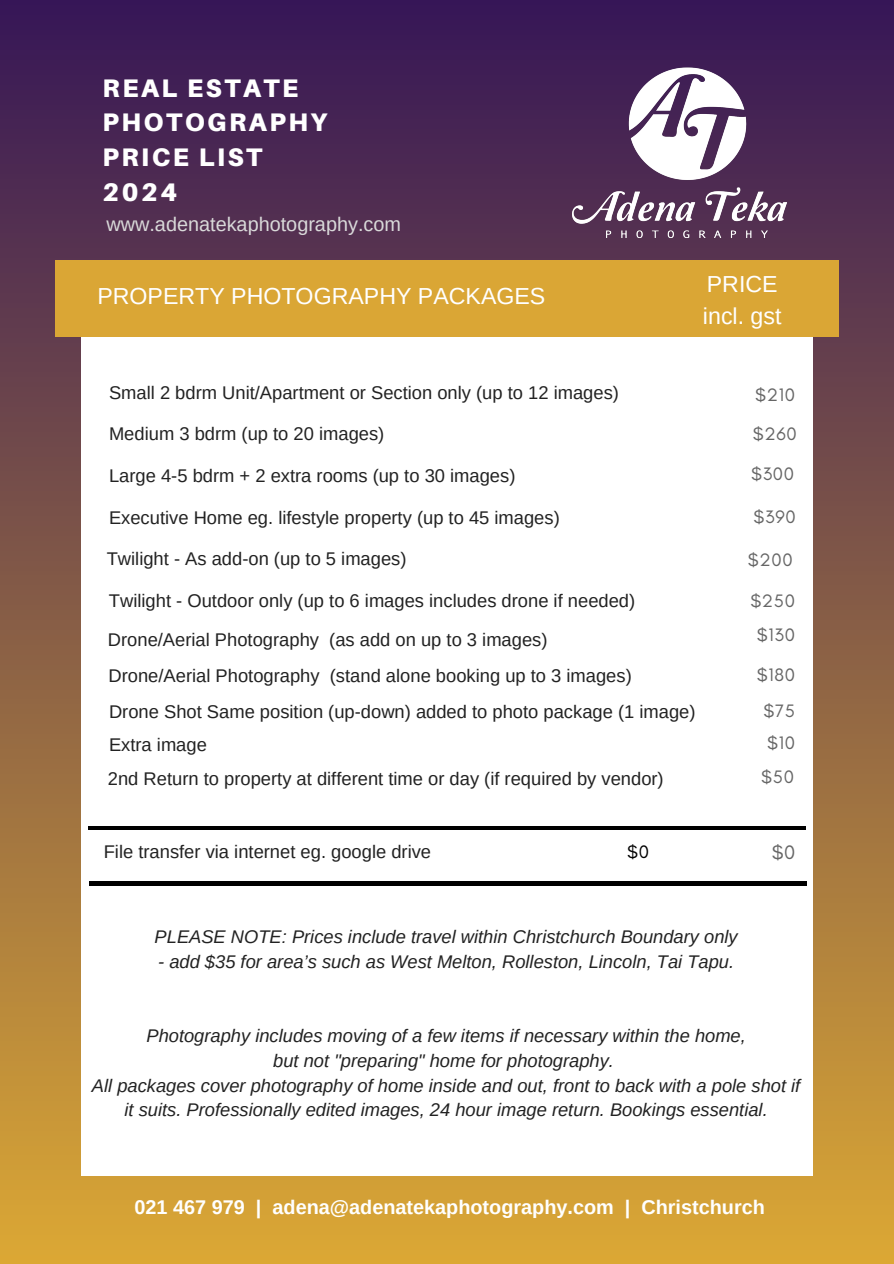
<style>
.page{position:relative;width:894px;height:1264px;background:#fff}
.page>*{position:absolute;margin:0;border:0;box-sizing:border-box;transform-origin:0 0}
.t1{font:900 25.35px/34.8px "Aileron";letter-spacing:.1em;color:#fff}
.t2{font:23.1px/31.5px "Arimo";color:#fff}
.t3{font:700 19.8px "Arimo";color:#fff}
.t4{font:19.8px "Arimo";color:#d9d9d9}
.t5{font:19.8px "Glacial Indifference";color:#666}
.t6{font:18.3px "Arimo";color:#222}
.t7{font:italic 18.3px/24.8px "Arimo";color:#222;text-align:center}
.t8{font:18.3px "Glacial Indifference";letter-spacing:.04em;color:#666}
.t9{font:18.3px "Glacial Indifference";color:#000}
</style>
<div class="page">
<div style="left:0;top:0;width:893px;height:1263px;background:linear-gradient(to bottom,#371757,#ddaa37)"></div>
<div style="left:81px;top:379px;width:731px;height:747px;background:#fff"></div>
<div style="left:81px;top:322px;width:731px;height:57px;background:#fff"></div>
<div style="left:81px;top:1126px;width:731px;height:49px;background:#fff"></div>
<div style="left:55px;top:260px;width:783px;height:77px;background:#daa635"></div>
<hr style="left:88px;top:826px;width:717px;height:3px;background:#000">
<img style="left:533px;top:49px;width:299px;height:211px">
<hr style="left:90px;top:881px;width:716px;height:4px;background:#000">
<p class="t1" style="left:102px;top:70px;width:226px">REAL ESTATE<br>PHOTOGRAPHY<br>PRICE LIST<br>2024</p>
<p class="t4" style="left:106px;top:213px;width:296px">www.adenatekaphotography.com</p>
<p class="t2" style="left:97px;top:280px;width:449px">PROPERTY PHOTOGRAPHY PACKAGES</p>
<p class="t6" style="left:109px;top:383px;width:511px">Small 2 bdrm Unit/Apartment or Section only (up to 12 images)</p>
<p class="t2" style="left:702px;top:268px;width:80px">PRICE incl. gst</p>
<p class="t8" style="left:755px;top:383px;width:41px">$210</p>
<p class="t6" style="left:109px;top:423px;width:277px">Medium 3 bdrm (up to 20 images)</p>
<p class="t8" style="left:752px;top:423px;width:45px">$260</p>
<p class="t6" style="left:109px;top:465px;width:408px">Large 4-5 bdrm + 2 extra rooms (up to 30 images)</p>
<p class="t8" style="left:751px;top:463px;width:45px">$300</p>
<h2 class="t6" style="left:109px;top:507px;width:452px">Executive Home eg. lifestyle property (up to 45 images)</h2>
<p class="t8" style="left:753px;top:505px;width:44px">$390</p>
<p class="t6" style="left:107px;top:548px;width:301px">Twilight - As add-on (up to 5 images)</p>
<p class="t8" style="left:747px;top:548px;width:46px">$200</p>
<p class="t6" style="left:109px;top:591px;width:527px">Twilight - Outdoor only (up to 6 images includes drone if needed)</p>
<p class="t8" style="left:750px;top:589px;width:46px">$250</p>
<h3 class="t6" style="left:108px;top:629px;width:441px">Drone/Aerial Photography (as add on up to 3 images)</h3>
<p class="t8" style="left:756px;top:623px;width:40px">$130</p>
<p class="t6" style="left:108px;top:665px;width:524px">Drone/Aerial Photography (stand alone booking up to 3 images)</p>
<p class="t8" style="left:756px;top:663px;width:40px">$180</p>
<p class="t6" style="left:109px;top:701px;width:588px">Drone Shot Same position (up-down) added to photo package (1 image)</p>
<p class="t8" style="left:763px;top:699px;width:33px">$75</p>
<p class="t6" style="left:109px;top:734px;width:99px">Extra image</p>
<p class="t8" style="left:767px;top:732px;width:29px">$10</p>
<p class="t6" style="left:108px;top:768px;width:557px">2nd Return to property at different time or day (if required by vendor)</p>
<p class="t8" style="left:761px;top:766px;width:34px">$50</p>
<p class="t6" style="left:104px;top:841px;width:329px">File transfer via internet eg. google drive</p>
<p class="t9" style="left:627px;top:840px;width:23px">$0</p>
<p class="t7" style="left:155px;top:924px;width:584px">PLEASE NOTE: Prices include travel within Christchurch Boundary only</p>
<p class="t7" style="left:158px;top:949px;width:577px">- add $35 for area’s such as West Melton, Rolleston, Lincoln, Tai Tapu.</p>
<p class="t5" style="left:771px;top:840px;width:25px">$0</p>
<p class="t7" style="left:146px;top:1023px;width:600px">Photography includes moving of a few items if necessary within the home,</p>
<p class="t7" style="left:273px;top:1048px;width:342px">but not "preparing" home for photography.</p>
<p class="t7" style="left:92px;top:1072px;width:709px">All packages cover photography of home inside and out, front to back with a pole shot if it suits. Professionally edited images, 24 hour image return. Bookings essential.</p>
<p class="t3" style="left:134px;top:1196px;width:631px">021 467 979 | adena@adenatekaphotography.com | Christchurch</p>
</div>
